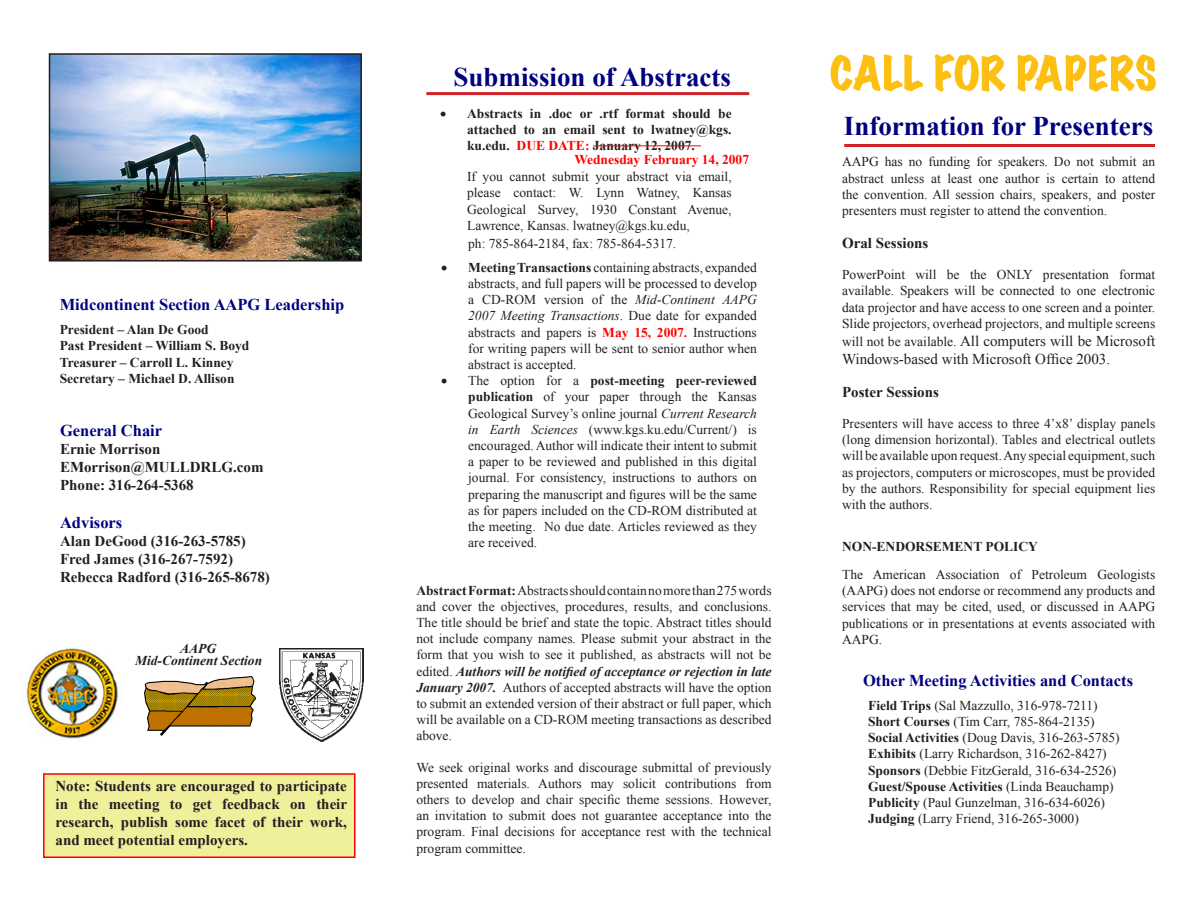
<style>
.page{position:relative;width:1188px;height:918px;background:#fff}
.page>*{position:absolute;margin:0;border:0;box-sizing:border-box;transform-origin:0 0}
.yellowhilight{font:700 27px "Times New Roman";color:#000080}
.Normal__Web{font:700 27px "Times New Roman";color:#000080}
.Normal__Web-2{font:700 16.5px "Times New Roman";color:#000080}
.Heading_3{font:700 16.5px "Times New Roman";color:#000080}
.Normal__Web-3{font:700 15px/18px "Times New Roman";color:#231f20;text-align:justify}
.Normal__Web-4{font:15px/18px "Times New Roman";color:#231f20}
.Heading_3-2{font:700 15px "Times New Roman";color:#231f20}
.Normal__Web-5{font:13.5px/16.2px "Times New Roman";color:#231f20;text-align:justify}
.Normal__Web-6{font:700 13.5px/16.2px "Times New Roman";color:#231f20;text-align:justify}
.yellowhilight-2{font:13.5px/16.2px "Times New Roman";color:#231f20;text-align:justify}
.Heading_3-3{font:italic 700 13.5px "Times New Roman";color:#231f20}
.t1{font:700 13.5px "Times New Roman";color:#f00}
.Heading_6{font:700 13.5px "Times New Roman";color:#231f20}
.s1{color:#f00}
.s2{font-weight:700}
.s3{font-style:italic}
.s4{font-weight:700;color:#f00}
.s5{font-weight:700;font-style:italic}
.s6{font-size:13.5px}
.s7{font-weight:400}
</style>
<div class="page">
<div style="left:44px;top:774px;width:311px;height:83px;background:#f0f09b"></div>
<div style="left:43px;top:773px;width:313px;height:85px;border:2px solid #f00"></div>
<img style="left:26px;top:648px;width:92px;height:91px">
<img style="left:144px;top:677px;width:111px;height:59px">
<img style="left:279px;top:649px;width:85px;height:93px">
<img style="left:52px;top:56px;width:307px;height:203px">
<svg style="left:831px;top:54px;width:92px;height:37px"></svg>
<svg style="left:935px;top:54px;width:71px;height:38px"></svg>
<svg style="left:1017px;top:54px;width:139px;height:38px"></svg>
<div style="left:49px;top:53px;width:313px;height:209px;border:2px solid #231f20"></div>
<hr style="left:426px;top:92px;width:323px;height:3px;background:#d1232a">
<hr style="left:844px;top:144px;width:311px;height:3px;background:#d1232a">
<hr style="left:593px;top:145px;width:108px;height:1px;background:#f00">
<p class="Heading_3" style="left:60px;top:295px;width:286px">Midcontinent Section AAPG Leadership</p>
<p class="Normal__Web-6" style="left:60px;top:321px;width:151px">President – Alan De Good</p>
<p class="Normal__Web-6" style="left:60px;top:338px;width:191px">Past President – William S. Boyd</p>
<p class="Normal__Web-6" style="left:60px;top:354px;width:175px">Treasurer – Carroll L. Kinney</p>
<p class="Normal__Web-6" style="left:60px;top:370px;width:176px">Secretary – Michael D. Allison</p>
<p class="Normal__Web-2" style="left:60px;top:421px;width:104px">General Chair</p>
<p class="Normal__Web-3" style="left:60px;top:440px;width:102px">Ernie Morrison</p>
<p class="Normal__Web-3" style="left:60px;top:458px;width:205px">EMorrison@MULLDRLG.com</p>
<p class="Normal__Web-3" style="left:60px;top:476px;width:135px">Phone: 316-264-5368</p>
<p class="Normal__Web-2" style="left:60px;top:513px;width:64px">Advisors</p>
<p class="Normal__Web-3" style="left:60px;top:532px;width:187px">Alan DeGood (316-263-5785)</p>
<p class="Normal__Web-3" style="left:60px;top:550px;width:175px">Fred James (316-267-7592)</p>
<p class="Normal__Web-3" style="left:60px;top:568px;width:211px">Rebecca Radford (316-265-8678)</p>
<p class="Heading_3-3" style="left:180px;top:641px;width:38px">AAPG</p>
<p class="Heading_3-3" style="left:135px;top:653px;width:129px">Mid-Continent Section</p>
<p class="Normal__Web-3" style="left:56px;top:777px;width:293px">Note: Students are encouraged to participate in the meeting to get feedback on their research, publish some facet of their work, and meet potential employers.</p>
<p class="Normal__Web" style="left:454px;top:61px;width:279px">Submission of Abstracts</p>
<p class="Normal__Web-6" style="left:467px;top:105px;width:266px;text-indent:-27px">• Abstracts in .doc or .rtf format should be attached to an email sent to lwatney@kgs. ku.edu. <span class="s1">DUE DATE:</span> January 12, 2007.</p>
<p class="Normal__Web-5" style="left:467px;top:168px;width:266px">If you cannot submit your abstract via email, please contact: W. Lynn Watney, Kansas Geological Survey, 1930 Constant Avenue, Lawrence, Kansas. lwatney@kgs.ku.edu,</p>
<p class="Normal__Web-5" style="left:468px;top:235px;width:210px">ph: 785-864-2184, fax: 785-864-5317.</p>
<p class="Normal__Web-5" style="left:468px;top:259px;width:290px;text-indent:-27px">• <span class="s2">Meeting Transactions</span> containing abstracts, expanded abstracts, and full papers will be processed to develop a CD-ROM version of the <span class="s3">Mid-Continent AAPG 2007 Meeting Transactions</span>. Due date for expanded abstracts and papers is <span class="s4">May 15, 2007.</span> Instructions for writing papers will be sent to senior author when abstract is accepted.</p>
<p class="Normal__Web-5" style="left:468px;top:372px;width:290px;text-indent:-27px">• The option for a <span class="s2">post-meeting peer-reviewed publication</span> of your paper through the Kansas Geological Survey’s online journal <span class="s3">Current Research in Earth Sciences</span> (www.kgs.ku.edu/Current/) is encouraged. Author will indicate their intent to submit a paper to be reviewed and published in this digital journal. For consistency, instructions to authors on preparing the manuscript and figures will be the same as for papers included on the CD-ROM distributed at the meeting. No due date. Articles reviewed as they are received.</p>
<p class="t1" style="left:574px;top:152px;width:176px">Wednesday February 14, 2007</p>
<p class="Normal__Web-5" style="left:416px;top:582px;width:357px"><span class="s2">Abstract Format:</span> Abstracts should contain no more than 275 words and cover the objectives, procedures, results, and conclusions.<br>The title should be brief and state the topic. Abstract titles should not include company names. Please submit your abstract in the form that you wish to see it published, as abstracts will not be edited. <span class="s5">Authors will be notified of acceptance or rejection in late January 2007.</span> Authors of accepted abstracts will have the option to submit an extended version of their abstract or full paper, which will be available on a CD-ROM meeting transactions as described above.</p>
<p class="Normal__Web-5" style="left:416px;top:759px;width:357px">We seek original works and discourage submittal of previously presented materials. Authors may solicit contributions from others to develop and chair specific theme sessions. However, an invitation to submit does not guarantee acceptance into the program. Final decisions for acceptance rest with the technical program committee.</p>
<p class="yellowhilight" style="left:844px;top:111px;width:311px">Information for Presenters</p>
<p class="yellowhilight-2" style="left:842px;top:154px;width:315px">AAPG has no funding for speakers. Do not submit an abstract unless at least one author is certain to attend the convention. All session chairs, speakers, and poster presenters must register to attend the convention.</p>
<p class="Heading_3-2" style="left:842px;top:234px;width:88px">Oral Sessions</p>
<p class="Normal__Web-5" style="left:842px;top:266px;width:315px">PowerPoint will be the ONLY presentation format available. Speakers will be connected to one electronic data projector and have access to one screen and a pointer.<br>Slide projectors, overhead projectors, and multiple screens</p>
<p class="Normal__Web-4" style="left:842px;top:332px;width:315px"><span class="s6">will not be available.</span> All computers will be Microsoft<br>Windows-based with Microsoft Office 2003.</p>
<p class="Heading_3-2" style="left:842px;top:383px;width:98px">Poster Sessions</p>
<p class="Normal__Web-5" style="left:842px;top:415px;width:315px">Presenters will have access to three 4’x8’ display panels (long dimension horizontal). Tables and electrical outlets will be available upon request. Any special equipment, such as projectors, computers or microscopes, must be provided by the authors. Responsibility for special equipment lies with the authors.</p>
<p class="Heading_6" style="left:842px;top:538px;width:197px">NON-ENDORSEMENT POLICY</p>
<p class="Normal__Web-5" style="left:842px;top:566px;width:315px">The American Association of Petroleum Geologists (AAPG) does not endorse or recommend any products and services that may be cited, used, or discussed in AAPG publications or in presentations at events associated with AAPG.</p>
<p class="Normal__Web-2" style="left:863px;top:671px;width:272px">Other Meeting Activities and Contacts</p>
<p class="Normal__Web-5" style="left:868px;top:697px;width:231px"><span class="s2">Field Trips</span> (Sal Mazzullo, 316-978-7211)</p>
<p class="Normal__Web-5" style="left:868px;top:713px;width:228px"><span class="s2">Short Courses</span> (Tim Carr, 785-864-2135)</p>
<p class="Normal__Web-5" style="left:868px;top:729px;width:253px"><span class="s2">Social Activities</span> (Doug Davis, 316-263-5785)</p>
<p class="Normal__Web-5" style="left:868px;top:746px;width:240px"><span class="s2">Exhibits</span> (Larry Richardson, 316-262-8427)</p>
<p class="Normal__Web-5" style="left:868px;top:762px;width:250px"><span class="s2">Sponsors</span> (Debbie FitzGerald, 316-634-2526)</p>
<p class="Normal__Web-6" style="left:868px;top:778px;width:247px">Guest/Spouse Activities <span class="s7">(Linda Beauchamp)</span></p>
<p class="Normal__Web-5" style="left:868px;top:794px;width:238px"><span class="s2">Publicity</span> (Paul Gunzelman, 316-634-6026)</p>
<p class="Normal__Web-5" style="left:868px;top:810px;width:212px"><span class="s2">Judging</span> (Larry Friend, 316-265-3000)</p>
</div>
